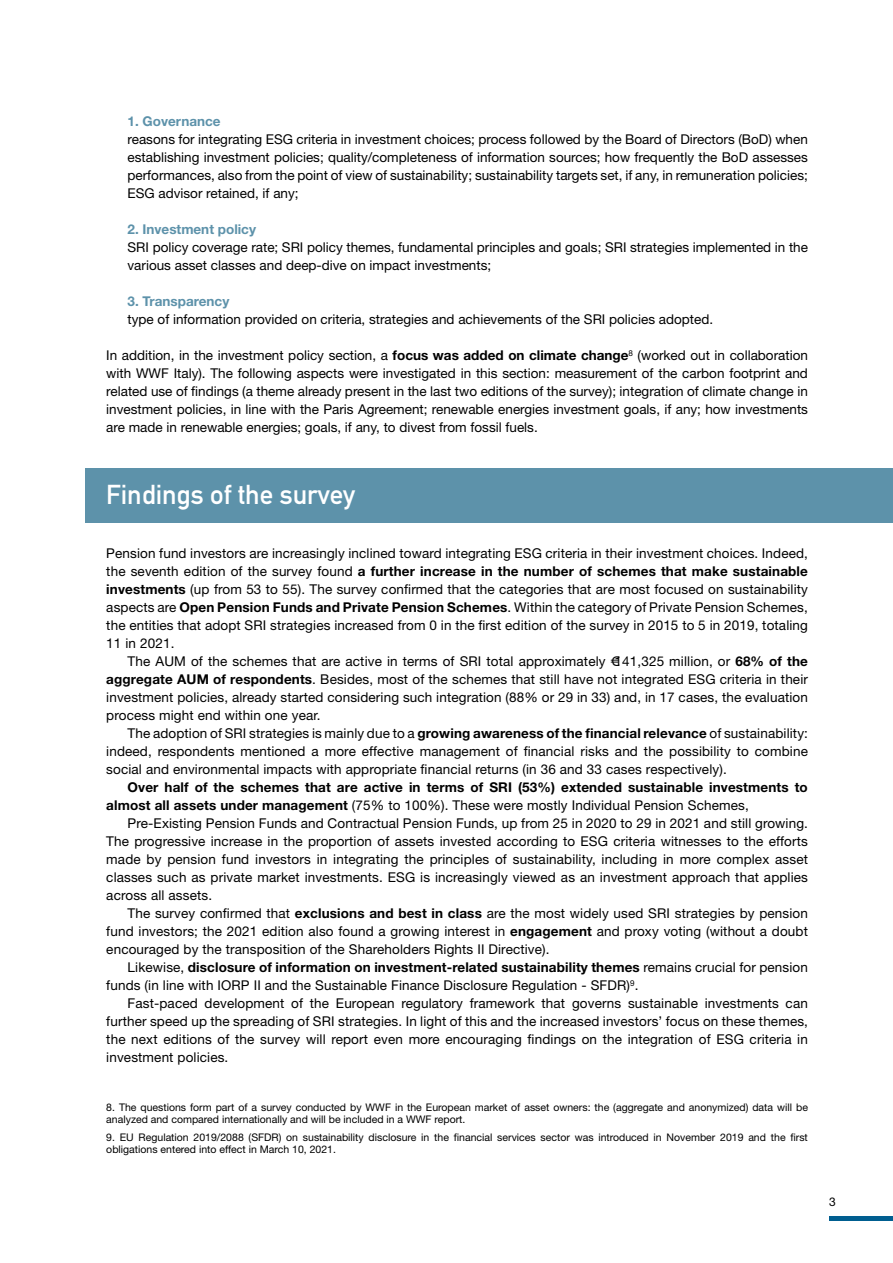
<style>
.page{position:relative;width:893px;height:1263px;background:#fff}
.page>*{position:absolute;margin:0;border:0;box-sizing:border-box;transform-origin:0 0}
.t1{font:27px "DIN Mittelschrift";color:#fff}
.t2{font:13.5px/18px "Helvetica Neue";letter-spacing:.01em;color:#000;text-align:justify}
.t3{font:700 13.5px/18px "Helvetica Neue";letter-spacing:.01em;color:#000}
.t4{font:700 13.5px "Helvetica Neue";color:#5d92aa}
.t5{font:12px "Helvetica Neue";color:#000}
.t6{font:10.5px/12px "Helvetica Neue";color:#000}
.s1{font-weight:700}
.s2{font-weight:400}
</style>
<div class="page">
<hr style="left:829px;top:1216px;width:64px;height:4px;background:#005e90">
<div style="left:85px;top:468px;width:808px;height:54px;background:#5d92aa"></div>
<p class="t4" style="left:128px;top:113px;width:95px">1. Governance</p>
<p class="t2" style="left:128px;top:130px;width:682px">reasons for integrating ESG criteria in investment choices; process followed by the Board of Directors (BoD) when establishing investment policies; quality/completeness of information sources; how frequently the BoD assesses performances, also from the point of view of sustainability; sustainability targets set, if any, in remuneration policies; ESG advisor retained, if any;</p>
<p class="t4" style="left:128px;top:221px;width:130px">2. Investment policy</p>
<p class="t2" style="left:128px;top:238px;width:682px">SRI policy coverage rate; SRI policy themes, fundamental principles and goals; SRI strategies implemented in the various asset classes and deep-dive on impact investments;</p>
<p class="t4" style="left:128px;top:293px;width:103px">3. Transparency</p>
<p class="t2" style="left:128px;top:310px;width:587px">type of information provided on criteria, strategies and achievements of the SRI policies adopted.</p>
<p class="t2" style="left:106px;top:346px;width:703px">In addition, in the investment policy section, a <span class="s1">focus was added on climate change</span><sup>8</sup> (worked out in collaboration with WWF Italy). The following aspects were investigated in this section: measurement of the carbon footprint and related use of findings (a theme already present in the last two editions of the survey); integration of climate change in investment policies, in line with the Paris Agreement; renewable energies investment goals, if any; how investments are made in renewable energies; goals, if any, to divest from fossil fuels.</p>
<h1 class="t1" style="left:106px;top:479px;width:250px">Findings of the survey</h1>
<p class="t2" style="left:106px;top:544px;width:703px">Pension fund investors are increasingly inclined toward integrating ESG criteria in their investment choices. Indeed, the seventh edition of the survey found <span class="s1">a further increase in the number of schemes that make sustainable investments</span> (up from 53 to 55). The survey confirmed that the categories that are most focused on sustainability aspects are <span class="s1">Open Pension Funds and Private Pension Schemes</span>. Within the category of Private Pension Schemes, the entities that adopt SRI strategies increased from 0 in the first edition of the survey in 2015 to 5 in 2019, totaling 11 in 2021.</p>
<p class="t2" style="left:106px;top:652px;width:703px;text-indent:21px">The AUM of the schemes that are active in terms of SRI total approximately €141,325 million, or <span class="s1">68% of the aggregate AUM of respondents</span>. Besides, most of the schemes that still have not integrated ESG criteria in their investment policies, already started considering such integration (88% or 29 in 33) and, in 17 cases, the evaluation process might end within one year.</p>
<p class="t2" style="left:106px;top:724px;width:703px;text-indent:21px">The adoption of SRI strategies is mainly due to a <span class="s1">growing awareness of the financial relevance</span> of sustainability: indeed, respondents mentioned a more effective management of financial risks and the possibility to combine social and environmental impacts with appropriate financial returns (in 36 and 33 cases respectively).</p>
<p class="t3" style="left:106px;top:778px;width:703px;text-indent:21px">Over half of the schemes that are active in terms of SRI (53%) extended sustainable investments to almost all assets under management <span class="s2">(75% to 100%). These were mostly Individual Pension Schemes,</span></p>
<p class="t2" style="left:106px;top:814px;width:703px;text-indent:21px">Pre-Existing Pension Funds and Contractual Pension Funds, up from 25 in 2020 to 29 in 2021 and still growing.<br>The progressive increase in the proportion of assets invested according to ESG criteria witnesses to the efforts made by pension fund investors in integrating the principles of sustainability, including in more complex asset classes such as private market investments. ESG is increasingly viewed as an investment approach that applies across all assets.</p>
<p class="t2" style="left:106px;top:904px;width:703px;text-indent:21px">The survey confirmed that <span class="s1">exclusions and best in class</span> are the most widely used SRI strategies by pension fund investors; the 2021 edition also found a growing interest in <span class="s1">engagement</span> and proxy voting (without a doubt encouraged by the transposition of the Shareholders Rights II Directive).</p>
<p class="t2" style="left:106px;top:958px;width:703px;text-indent:21px">Likewise, <span class="s1">disclosure of information on investment-related sustainability themes</span> remains crucial for pension funds (in line with IORP II and the Sustainable Finance Disclosure Regulation - SFDR)<sup>9</sup>.</p>
<p class="t2" style="left:106px;top:994px;width:703px;text-indent:21px">Fast-paced development of the European regulatory framework that governs sustainable investments can further speed up the spreading of SRI strategies. In light of this and the increased investors’ focus on these themes, the next editions of the survey will report even more encouraging findings on the integration of ESG criteria in investment policies.</p>
<p class="t6" style="left:106px;top:1101px;width:703px">8. The questions form part of a survey conducted by WWF in the European market of asset owners: the (aggregate and anonymized) data will be analyzed and compared internationally and will be included in a WWF report.</p>
<p class="t6" style="left:106px;top:1131px;width:703px">9. EU Regulation 2019/2088 (SFDR) on sustainability disclosure in the financial services sector was introduced in November 2019 and the first obligations entered into effect in March 10, 2021.</p>
<p class="t5" style="left:829px;top:1195px;width:8px">3</p>
</div>
